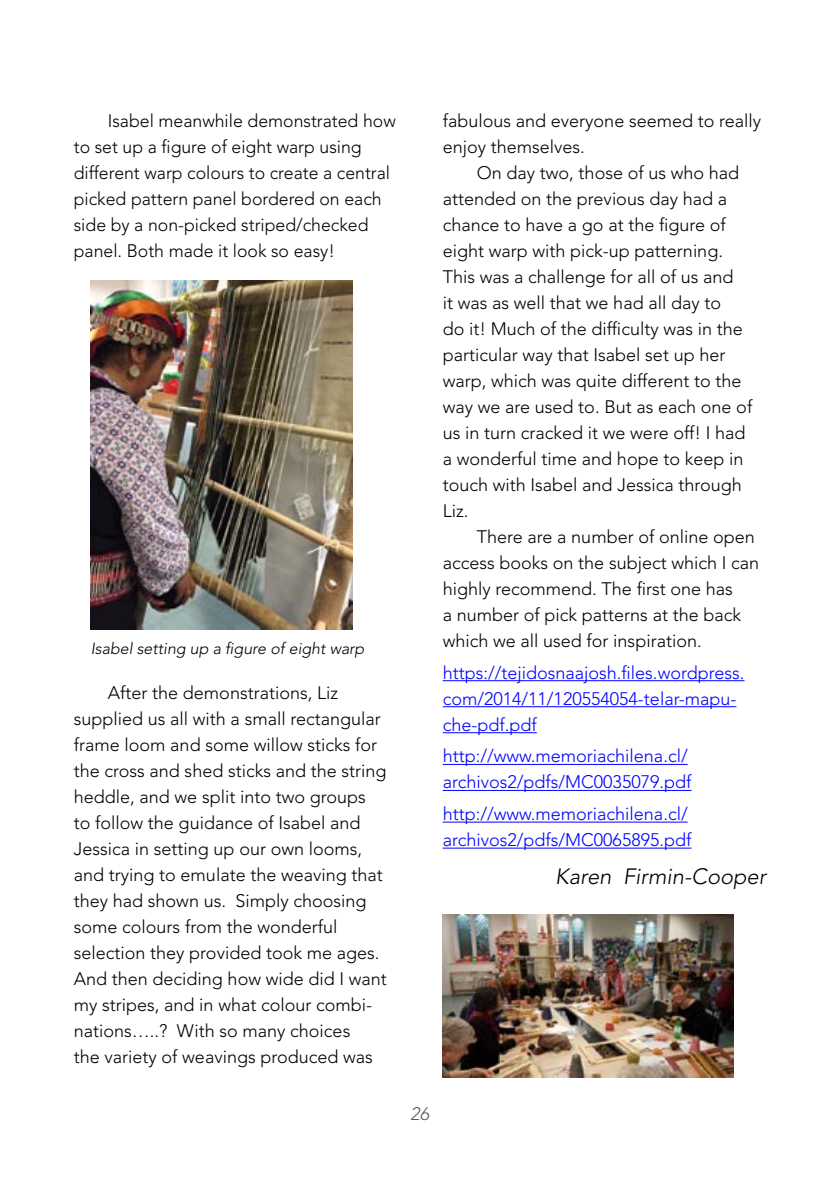
<style>
.page{position:relative;width:840px;height:1191px;background:#fff}
.page>*{position:absolute;margin:0;border:0;box-sizing:border-box;transform-origin:0 0}
.t1{font:italic 300 22px "Avenir LT Std";color:#000}
.t2{font:300 18px/26px "Avenir LT Std";color:#000}
.t3{font:300 18px/26px "Avenir LT Std";color:#00f}
.t4{font:italic 300 18px "Avenir LT Std";color:#58595b}
.t5{font:italic 300 16px "Avenir LT Std";color:#000}
</style>
<div class="page">
<hr style="left:442px;top:680px;width:302px;height:1px;background:#00f">
<hr style="left:442px;top:706px;width:294px;height:1px;background:#00f">
<hr style="left:442px;top:732px;width:94px;height:1px;background:#00f">
<hr style="left:442px;top:764px;width:245px;height:1px;background:#00f">
<hr style="left:442px;top:790px;width:249px;height:1px;background:#00f">
<hr style="left:442px;top:821px;width:245px;height:1px;background:#00f">
<hr style="left:442px;top:847px;width:249px;height:1px;background:#00f">
<img style="left:91px;top:281px;width:262px;height:349px">
<img style="left:442px;top:914px;width:291px;height:163px">
<p class="t2" style="left:74px;top:108px;width:323px;text-indent:34px">Isabel meanwhile demonstrated how to set up a figure of eight warp using different warp colours to create a central picked pattern panel bordered on each side by a non-picked striped/checked panel. Both made it look so easy!</p>
<p class="t5" style="left:91px;top:639px;width:275px">Isabel setting up a figure of eight warp</p>
<p class="t2" style="left:74px;top:680px;width:314px;text-indent:34px">After the demonstrations, Liz supplied us all with a small rectangular frame loom and some willow sticks for the cross and shed sticks and the string heddle, and we split into two groups to follow the guidance of Isabel and Jessica in setting up our own looms, and trying to emulate the weaving that they had shown us. Simply choosing some colours from the wonderful selection they provided took me ages.<br>And then deciding how wide did I want my stripes, and in what colour combi&shy;nations…..? With so many choices<br>the variety of weavings produced was</p>
<p class="t2" style="left:442px;top:108px;width:320px">fabulous and everyone seemed to really enjoy themselves.</p>
<p class="t2" style="left:442px;top:160px;width:311px;text-indent:34px">On day two, those of us who had attended on the previous day had a chance to have a go at the figure of eight warp with pick-up patterning.<br>This was a challenge for all of us and<br>it was as well that we had all day to<br>do it! Much of the difficulty was in the particular way that Isabel set up her warp, which was quite different to the way we are used to. B ut as each one of us in turn cracked it we were off! I had a wonderful time and hope to keep in touch with Isabel and Jessica through<br>Liz.</p>
<p class="t2" style="left:442px;top:524px;width:318px;text-indent:34px">There are a number of online open access books on the subject which I can highly recommend. The first one has<br>a number of pick patterns at the back which we all used for inspiration.</p>
<p class="t3" style="left:442px;top:659px;width:303px">https://tejidosnaajosh.files.wordpress. com/2014/11/120554054-telar-mapu&shy;che-pdf.pdf</p>
<p class="t3" style="left:442px;top:743px;width:250px">http://www.memoriachilena.cl/ archivos2/pdfs/MC0035079.pdf</p>
<p class="t3" style="left:442px;top:801px;width:250px">http://www.memoriachilena.cl/ archivos2/pdfs/MC0065895.pdf</p>
<p class="t1" style="left:555px;top:863px;width:212px">Karen Firmin-Cooper</p>
<p class="t4" style="left:410px;top:1103px;width:20px">26</p>
</div>
